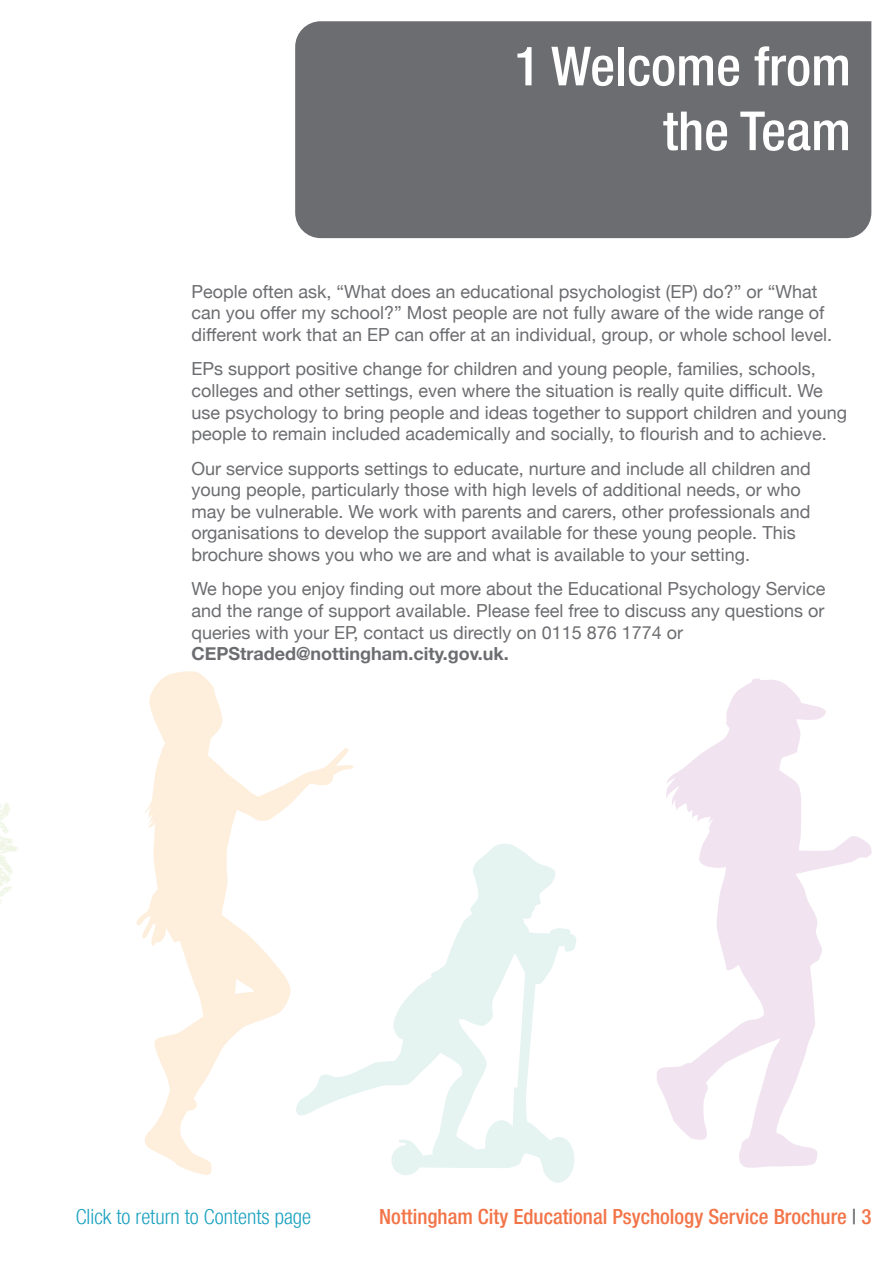
<style>
.page{position:relative;width:893px;height:1263px;background:#fff}
.page>*{position:absolute;margin:0;border:0;box-sizing:border-box;transform-origin:0 0}
.t1{font:500 condensed 54px/64.8px "Helvetica Neue LT Com";color:#fff;text-align:right}
.t2{font:500 condensed 21px "Helvetica Neue LT Com";color:#f37448}
.t3{font:300 condensed 21px "Helvetica Neue";color:#1aa1bf}
.t4{font:18px/21.6px "Helvetica Neue";color:#6c6d70}
.t5{font:700 18px "Helvetica Neue";color:#6c6d70}
.s1{color:#6c6d70}
</style>
<div class="page">
<svg style="left:0;top:802px;width:18px;height:102px"></svg>
<div style="left:295px;top:21px;width:576px;height:217px;background:#6c6d70"></div>
<svg style="left:136px;top:671px;width:217px;height:504px"></svg>
<svg style="left:657px;top:678px;width:215px;height:490px"></svg>
<svg style="left:296px;top:843px;width:280px;height:340px"></svg>
<h1 class="t1" style="left:514px;top:33px;width:338px">1 Welcome from the Team</h1>
<p class="t4" style="left:191px;top:282px;width:642px">People often ask, “What does an educational psychologist (EP) do?” or “What can you offer my school?” Most people are not fully aware of the wide range of different work that an EP can offer at an individual, group, or whole school level.</p>
<p class="t4" style="left:191px;top:359px;width:657px">EPs support positive change for children and young people, families, schools, colleges and other settings, even where the situation is really quite difficult. We use psychology to bring people and ideas together to support children and young people to remain included academically and socially, to flourish and to achieve.</p>
<p class="t4" style="left:191px;top:458px;width:621px">Our service supports settings to educate, nurture and include all children and young people, particularly those with high levels of additional needs, or who may be vulnerable. We work with parents and carers, other professionals and organisations to develop the support available for these young people. This brochure shows you who we are and what is available to your setting.</p>
<p class="t4" style="left:191px;top:579px;width:636px;text-align:justify">We hope you enjoy finding out more about the Educational Psychology Service and the range of support available. Please feel free to discuss any questions or queries with your EP, contact us directly on 0115 876 1774 or</p>
<p class="t5" style="left:191px;top:640px;width:319px">CEPStraded@nottingham.city.gov.uk.</p>
<p class="t3" style="left:76px;top:1204px;width:237px">Click to return to Contents page</p>
<p class="t2" style="left:379px;top:1204px;width:494px">Nottingham City Educational Psychology Service Brochure <span class="s1">|</span> 3</p>
</div>
